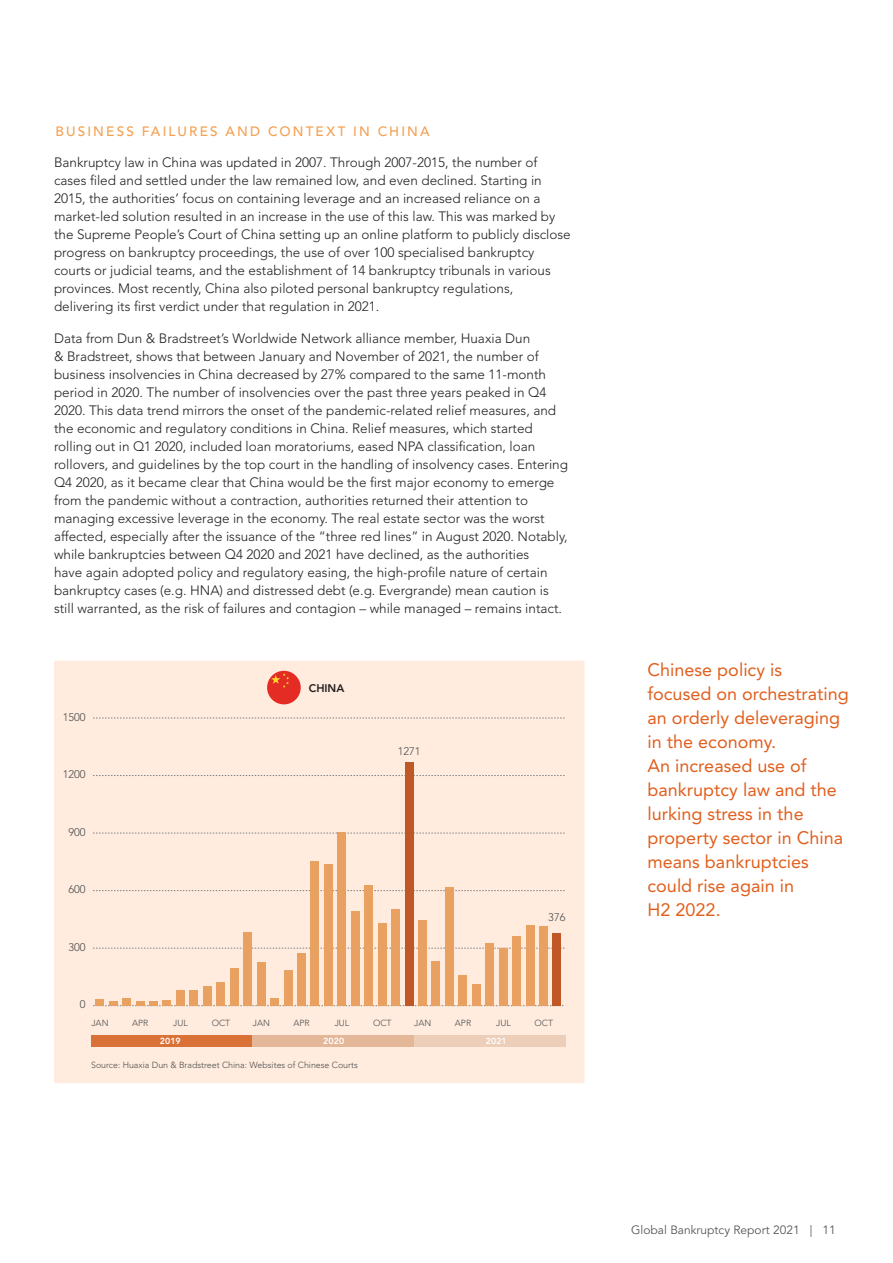
<style>
.page{position:relative;width:893px;height:1263px;background:#fff}
.page>*{position:absolute;margin:0;border:0;box-sizing:border-box;transform-origin:0 0}
.Cover_Subhead{font:18px/24px "Avenir LT Std";color:#e15f1d}
.Cover_Subhead-2{font:300 13.5px/18px "Avenir LT Std";color:#231f20}
._05_Body_Copy{font:500 13.5px "Avenir LT Std";letter-spacing:.16em;color:#f4a052}
.t1{font:12px "Avenir LT Std";color:#57585a}
.t2{font:300 11.1px "Avenir LT Std";color:#4b4c4d}
.t3{font:800 11.1px "Avenir LT Std";color:#231f20}
.t4{font:300 8.85px "Avenir LT Std";color:#4b4c4d}
.t5{font:800 8.85px "Avenir LT Std";color:#fff}
</style>
<div class="page">
<div style="left:54px;top:661px;width:530px;height:422px;background:#ffecde"></div>
<div style="left:91px;top:1035px;width:165px;height:12px;background:#da7136"></div>
<div style="left:253px;top:1035px;width:161px;height:12px;background:#e4b799"></div>
<div style="left:414px;top:1035px;width:152px;height:12px;background:#edceb9"></div>
<div style="left:267px;top:671px;width:34px;height:33px;background:#e42b24;border-radius:50%"></div>
<svg style="left:271px;top:673px;width:18px;height:15px"></svg>
<svg style="left:93px;top:948px;width:472px;height:1px"></svg>
<svg style="left:93px;top:890px;width:472px;height:1px"></svg>
<svg style="left:93px;top:833px;width:472px;height:1px"></svg>
<svg style="left:93px;top:775px;width:472px;height:1px"></svg>
<svg style="left:93px;top:718px;width:472px;height:1px"></svg>
<div style="left:96px;top:999px;width:8px;height:7px;background:#e9a162"></div>
<div style="left:109px;top:1001px;width:8px;height:5px;background:#e9a162"></div>
<div style="left:123px;top:998px;width:8px;height:8px;background:#e9a162"></div>
<div style="left:136px;top:1001px;width:8px;height:5px;background:#e9a162"></div>
<svg style="left:93px;top:1002px;width:471px;height:4px"></svg>
<div style="left:163px;top:1000px;width:8px;height:6px;background:#e9a162"></div>
<div style="left:176px;top:990px;width:8px;height:16px;background:#e9a162"></div>
<div style="left:190px;top:990px;width:8px;height:16px;background:#e9a162"></div>
<div style="left:203px;top:986px;width:8px;height:20px;background:#e9a162"></div>
<div style="left:217px;top:982px;width:8px;height:24px;background:#e9a162"></div>
<div style="left:230px;top:968px;width:8px;height:38px;background:#e9a162"></div>
<div style="left:244px;top:932px;width:8px;height:74px;background:#e9a162"></div>
<div style="left:257px;top:962px;width:8px;height:44px;background:#e9a162"></div>
<div style="left:271px;top:998px;width:8px;height:8px;background:#e9a162"></div>
<div style="left:284px;top:970px;width:8px;height:36px;background:#e9a162"></div>
<div style="left:297px;top:953px;width:8px;height:53px;background:#e9a162"></div>
<div style="left:311px;top:861px;width:8px;height:145px;background:#e9a162"></div>
<div style="left:324px;top:864px;width:8px;height:142px;background:#e9a162"></div>
<div style="left:338px;top:832px;width:8px;height:174px;background:#e9a162"></div>
<div style="left:351px;top:911px;width:8px;height:95px;background:#e9a162"></div>
<div style="left:365px;top:886px;width:8px;height:120px;background:#e9a162"></div>
<div style="left:378px;top:923px;width:8px;height:83px;background:#e9a162"></div>
<div style="left:392px;top:909px;width:8px;height:97px;background:#e9a162"></div>
<div style="left:405px;top:762px;width:8px;height:244px;background:#c05726"></div>
<div style="left:418px;top:920px;width:9px;height:86px;background:#e9a162"></div>
<div style="left:432px;top:961px;width:8px;height:45px;background:#e9a162"></div>
<div style="left:445px;top:887px;width:8px;height:119px;background:#e9a162"></div>
<div style="left:459px;top:975px;width:8px;height:31px;background:#e9a162"></div>
<div style="left:472px;top:984px;width:8px;height:22px;background:#e9a162"></div>
<div style="left:486px;top:943px;width:8px;height:63px;background:#e9a162"></div>
<div style="left:499px;top:948px;width:8px;height:58px;background:#e9a162"></div>
<div style="left:513px;top:937px;width:8px;height:69px;background:#e9a162"></div>
<div style="left:526px;top:925px;width:8px;height:81px;background:#e9a162"></div>
<div style="left:539px;top:926px;width:9px;height:80px;background:#e9a162"></div>
<div style="left:553px;top:933px;width:8px;height:73px;background:#c05726"></div>
<p class="_05_Body_Copy" style="left:56px;top:123px;width:376px">BUSINESS FAILURES AND CONTEXT IN CHINA</p>
<p class="Cover_Subhead-2" style="left:54px;top:154px;width:518px">Bankruptcy law in China was updated in 2007. Through 2007-2015, the number of cases filed and settled under the law remained low, and even declined. Starting in 2015, the authorities’ focus on containing leverage and an increased reliance on a market-led solution resulted in an increase in the use of this law. This was marked by the Supreme People’s Court of China setting up an online platform to publicly disclose progress on bankruptcy proceedings, the use of over 100 specialised bankruptcy courts or judicial teams, and the establishment of 14 bankruptcy tribunals in various provinces. Most recently, China also piloted personal bankruptcy regulations, delivering its first verdict under that regulation in 2021.</p>
<p class="Cover_Subhead-2" style="left:54px;top:329px;width:515px">Data from Dun &amp; Bradstreet’s Worldwide Network alliance member, Huaxia Dun<br>&amp; Bradstreet, shows that between January and November of 2021, the number of business insolvencies in China decreased by 27% compared to the same 11-month period in 2020. The number of insolvencies over the past three years peaked in Q4<br>2020. This data trend mirrors the onset of the pandemic-related relief measures, and the economic and regulatory conditions in China. Relief measures, which started rolling out in Q1 2020, included loan moratoriums, eased NPA classification, loan rollovers, and guidelines by the top court in the handling of insolvency cases. Entering Q4 2020, as it became clear that China would be the first major economy to emerge from the pandemic without a contraction, authorities returned their attention to managing excessive leverage in the economy. The real estate sector was the worst affected, especially after the issuance of the “three red lines” in August 2020. Notably, while bankruptcies between Q4 2020 and 2021 have declined, as the authorities<br>have again adopted policy and regulatory easing, the high-profile nature of certain bankruptcy cases (e.g. HNA) and distressed debt (e.g. Evergrande) mean caution is still warranted, as the risk of failures and contagion – while managed – remains intact.</p>
<p class="t2" style="left:63px;top:710px;width:24px">1500</p>
<p class="t2" style="left:63px;top:768px;width:24px">1200</p>
<p class="t2" style="left:68px;top:825px;width:19px">900</p>
<p class="t2" style="left:68px;top:883px;width:19px">600</p>
<p class="t2" style="left:68px;top:940px;width:19px">300</p>
<p class="t2" style="left:80px;top:998px;width:7px">0</p>
<p class="t3" style="left:309px;top:681px;width:37px">CHINA</p>
<p class="t2" style="left:398px;top:744px;width:24px">1271</p>
<p class="t2" style="left:548px;top:911px;width:19px">376</p>
<p class="t4" style="left:91px;top:1018px;width:19px">JAN</p>
<p class="t4" style="left:132px;top:1018px;width:18px">APR</p>
<p class="t4" style="left:173px;top:1018px;width:16px">JUL</p>
<p class="t4" style="left:212px;top:1018px;width:20px">OCT</p>
<p class="t4" style="left:253px;top:1018px;width:19px">JAN</p>
<p class="t4" style="left:293px;top:1018px;width:18px">APR</p>
<p class="t4" style="left:335px;top:1018px;width:16px">JUL</p>
<p class="t4" style="left:373px;top:1018px;width:20px">OCT</p>
<p class="t4" style="left:414px;top:1018px;width:19px">JAN</p>
<p class="t4" style="left:455px;top:1018px;width:18px">APR</p>
<p class="t4" style="left:496px;top:1018px;width:16px">JUL</p>
<p class="t4" style="left:534px;top:1018px;width:20px">OCT</p>
<p class="t5" style="left:160px;top:1035px;width:22px">2019</p>
<p class="t5" style="left:323px;top:1035px;width:22px">2020</p>
<p class="t5" style="left:486px;top:1035px;width:22px">2021</p>
<p class="t4" style="left:91px;top:1060px;width:268px">Source: Huaxia Dun &amp; Bradstreet China: Websites of Chinese Courts</p>
<p class="Cover_Subhead" style="left:648px;top:658px;width:203px">Chinese policy is focused on orchestrating an orderly deleveraging in the economy.<br>An increased use of bankruptcy law and the lurking stress in the property sector in China means bankruptcies could rise again in<br>H2 2022.</p>
<p class="t1" style="left:631px;top:1223px;width:206px">Global Bankruptcy Report 2021 | 11</p>
</div>
